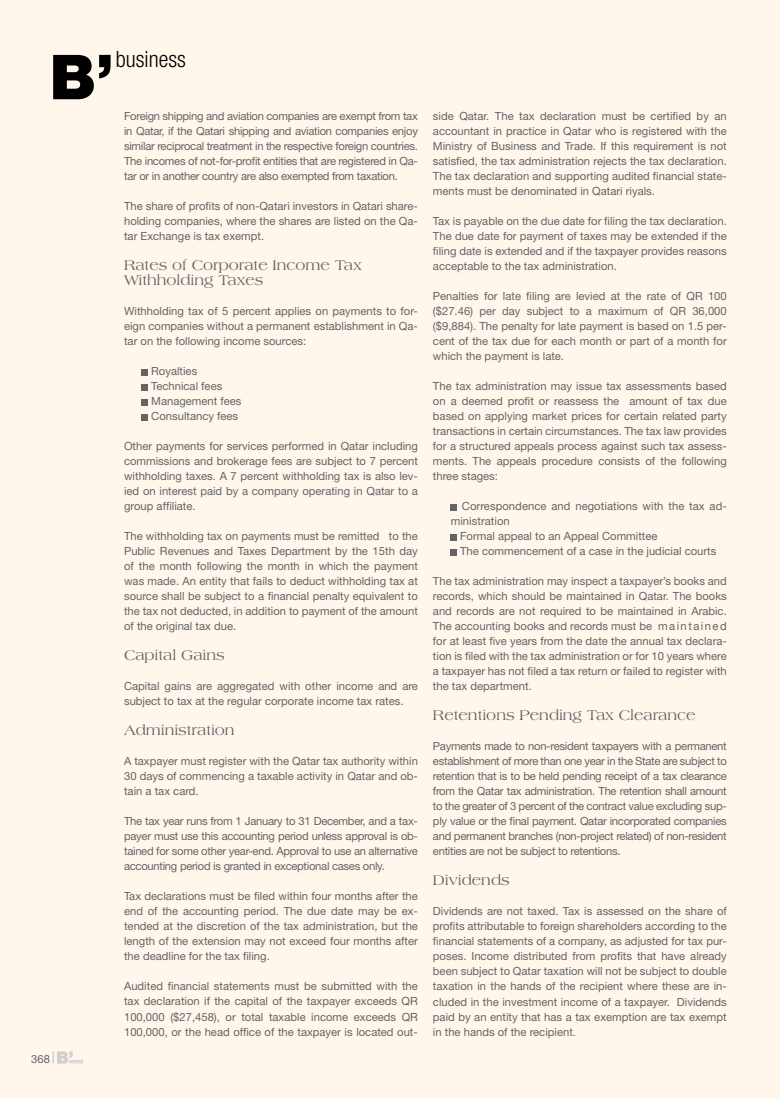
<style>
.page{position:relative;width:780px;height:1099px;background:#fff}
.page>*{position:absolute;margin:0;border:0;box-sizing:border-box;transform-origin:0 0}
.t1{font:300 condensed 22.5px "Helvetica Neue";color:#000}
.t2{font:15px/15px "Americana Std";color:#636466}
.t3{font:11.25px/15px "Helvetica Neue";color:#636466;text-align:justify}
</style>
<div class="page">
<div style="left:0;top:0;width:780px;height:1098px;background:#fff7eb"></div>
<svg style="left:142px;top:369px;width:6px;height:6px"></svg>
<svg style="left:142px;top:384px;width:6px;height:6px"></svg>
<svg style="left:142px;top:399px;width:6px;height:6px"></svg>
<svg style="left:142px;top:414px;width:6px;height:6px"></svg>
<div style="left:450px;top:504px;width:7px;height:6px;background:#636466"></div>
<div style="left:450px;top:534px;width:7px;height:6px;background:#636466"></div>
<div style="left:450px;top:549px;width:7px;height:6px;background:#636466"></div>
<svg style="left:53px;top:55px;width:58px;height:44px"></svg>
<svg style="left:53px;top:1051px;width:30px;height:12px"></svg>
<p class="t3" style="left:31px;top:1051px;width:20px">368</p>
<h1 class="t1" style="left:116px;top:46px;width:71px">business</h1>
<p class="t3" style="left:124px;top:108px;width:295px">Foreign shipping and aviation companies are exempt from tax in Qatar, if the Qatari shipping and aviation companies enjoy similar reciprocal treatment in the respective foreign countries.<br>The incomes of not-for-profit entities that are registered in Qa&shy;tar or in another country are also exempted from taxation.</p>
<p class="t3" style="left:124px;top:198px;width:295px">The share of profits of non-Qatari investors in Qatari share&shy;holding companies, where the shares are listed on the Qa&shy;tar Exchange is tax exempt.</p>
<h2 class="t2" style="left:124px;top:258px;width:239px">Rates of Corporate Income Tax<br>Withholding Taxes</h2>
<p class="t3" style="left:124px;top:303px;width:295px">Withholding tax of 5 percent applies on payments to for&shy;eign companies without a permanent establishment in Qa&shy;tar on the following income sources:</p>
<p class="t3" style="left:151px;top:363px;width:92px;text-align:left">Royalties<br>Technical fees<br>Management fees<br>Consultancy fees</p>
<p class="t3" style="left:124px;top:438px;width:295px">Other payments for services performed in Qatar including commissions and brokerage fees are subject to 7 percent withholding taxes. A 7 percent withholding tax is also lev&shy;ied on interest paid by a company operating in Qatar to a group affiliate.</p>
<p class="t3" style="left:124px;top:528px;width:295px">The withholding tax on payments must be remitted to the Public Revenues and Taxes Department by the 15th day of the month following the month in which the payment was made. An entity that fails to deduct withholding tax at source shall be subject to a financial penalty equivalent to the tax not deducted, in addition to payment of the amount of the original tax due.</p>
<h2 class="t2" style="left:124px;top:648px;width:102px">Capital Gains</h2>
<p class="t3" style="left:124px;top:678px;width:295px">Capital gains are aggregated with other income and are subject to tax at the regular corporate income tax rates.</p>
<h2 class="t2" style="left:124px;top:723px;width:112px">Administration</h2>
<p class="t3" style="left:124px;top:753px;width:295px">A taxpayer must register with the Qatar tax authority within 30 days of commencing a taxable activity in Qatar and ob&shy;tain a tax card.</p>
<p class="t3" style="left:124px;top:813px;width:295px">The tax year runs from 1 January to 31 December, and a tax&shy;payer must use this accounting period unless approval is ob&shy;tained for some other year-end. Approval to use an alternative accounting period is granted in exceptional cases only.</p>
<p class="t3" style="left:124px;top:888px;width:295px">Tax declarations must be filed within four months after the end of the accounting period. The due date may be ex&shy;tended at the discretion of the tax administration, but the length of the extension may not exceed four months after the deadline for the tax filing.</p>
<p class="t3" style="left:124px;top:978px;width:295px">Audited financial statements must be submitted with the tax declaration if the capital of the taxpayer exceeds QR 100,000 ($27,458), or total taxable income exceeds QR 100,000, or the head office of the taxpayer is located out-</p>
<p class="t3" style="left:433px;top:108px;width:295px">side Qatar. The tax declaration must be certified by an accountant in practice in Qatar who is registered with the Ministry of Business and Trade. If this requirement is not satisfied, the tax administration rejects the tax declaration.<br>The tax declaration and supporting audited financial state&shy;ments must be denominated in Qatari riyals.</p>
<p class="t3" style="left:433px;top:213px;width:295px">Tax is payable on the due date for filing the tax declaration.<br>The due date for payment of taxes may be extended if the filing date is extended and if the taxpayer provides reasons acceptable to the tax administration.</p>
<p class="t3" style="left:433px;top:288px;width:295px">Penalties for late filing are levied at the rate of QR 100 ($27.46) per day subject to a maximum of QR 36,000 ($9,884). The penalty for late payment is based on 1.5 per&shy;cent of the tax due for each month or part of a month for which the payment is late.</p>
<p class="t3" style="left:433px;top:378px;width:295px">The tax administration may issue tax assessments based on a deemed profit or reassess the amount of tax due based on applying market prices for certain related party transactions in certain circumstances. The tax law provides for a structured appeals process against such tax assess&shy;ments. The appeals procedure consists of the following three stages:</p>
<p class="t3" style="left:462px;top:498px;width:266px">Correspondence and negotiations with the tax ad-</p>
<p class="t3" style="left:450px;top:513px;width:61px">ministration</p>
<p class="t3" style="left:460px;top:528px;width:199px">Formal appeal to an Appeal Committee</p>
<p class="t3" style="left:460px;top:543px;width:258px">The commencement of a case in the judicial courts</p>
<p class="t3" style="left:433px;top:573px;width:295px">The tax administration may inspect a taxpayer’s books and records, which should be maintained in Qatar. The books and records are not required to be maintained in Arabic.<br>The accounting books and records must be maintained for at least five years from the date the annual tax declara&shy;tion is filed with the tax administration or for 10 years where a taxpayer has not filed a tax return or failed to register with the tax department.</p>
<h2 class="t2" style="left:433px;top:708px;width:264px">Retentions Pending Tax Clearance</h2>
<p class="t3" style="left:433px;top:738px;width:295px">Payments made to non-resident taxpayers with a permanent establishment of more than one year in the State are subject to retention that is to be held pending receipt of a tax clearance from the Qatar tax administration. The retention shall amount to the greater of 3 percent of the contract value excluding sup&shy;ply value or the final payment. Qatar incorporated companies and permanent branches (non-project related) of non-resident entities are not be subject to retentions.</p>
<h2 class="t2" style="left:433px;top:873px;width:78px">Dividends</h2>
<p class="t3" style="left:433px;top:903px;width:295px">Dividends are not taxed. Tax is assessed on the share of profits attributable to foreign shareholders according to the financial statements of a company, as adjusted for tax pur&shy;poses. Income distributed from profits that have already been subject to Qatar taxation will not be subject to double taxation in the hands of the recipient where these are in&shy;cluded in the investment income of a taxpayer. Dividends paid by an entity that has a tax exemption are tax exempt in the hands of the recipient.</p>
</div>
